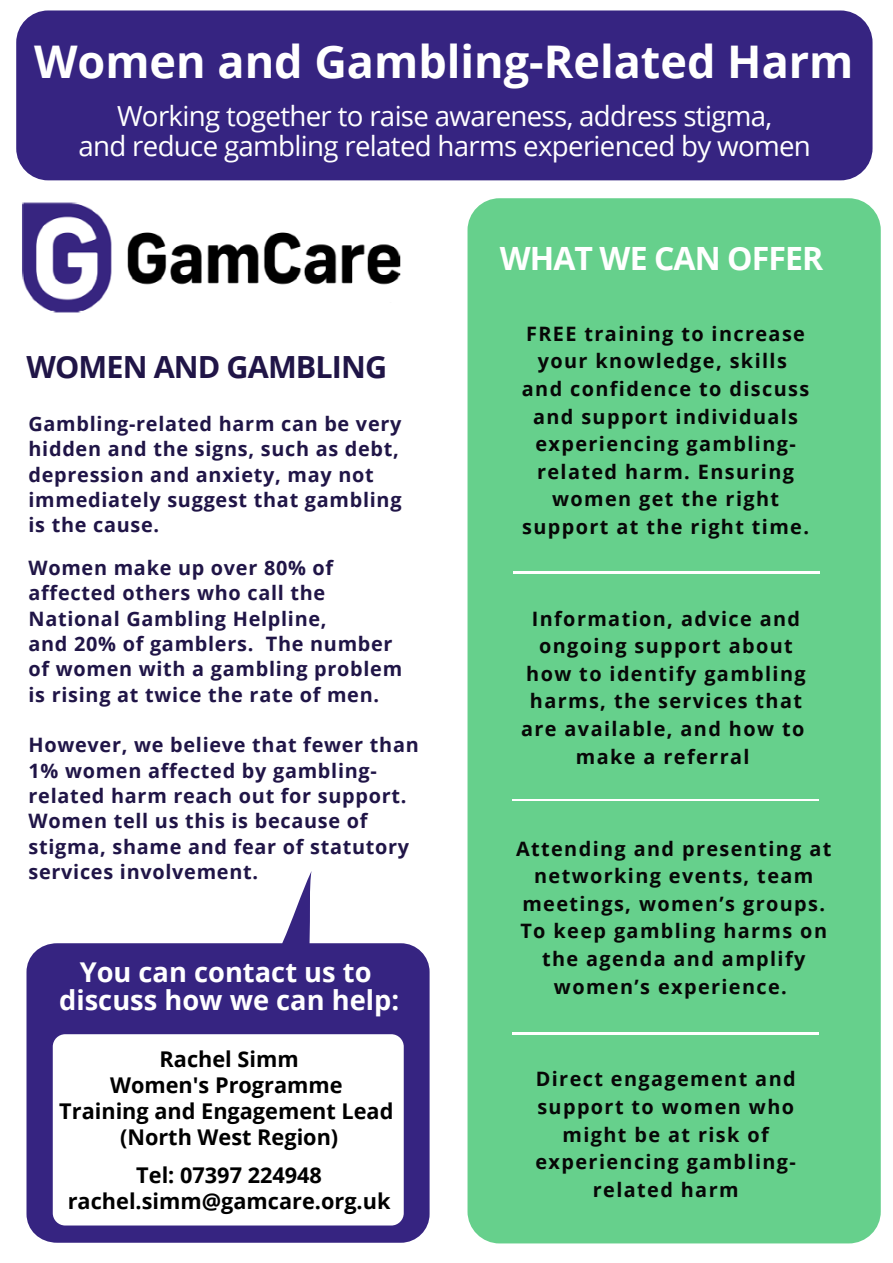
<style>
.page{position:relative;width:893px;height:1263px;background:#fff}
.page>*{position:absolute;margin:0;border:0;box-sizing:border-box;transform-origin:0 0}
.t1{font:700 45px "Open Sans";color:#fff}
.t2{font:700 32.03px "Open Sans";letter-spacing:-.03em;color:#fff}
.t3{font:700 30.53px "Open Sans";letter-spacing:-.03em;color:#201547}
.t4{font:27.67px "Open Sans";letter-spacing:-.025em;color:#fff}
.t5{font:700 27.3px "Open Sans";color:#fff}
.t6{font:700 21.67px "Open Sans";color:#000}
.t7{font:700 19.88px/27.6px "Open Sans";letter-spacing:.07em;color:#070707;text-align:center}
.t8{font:700 19.88px/25.3px "Open Sans";letter-spacing:.035em;color:#201547}
</style>
<div class="page">
<div style="left:467px;top:198px;width:413px;height:1045px;background:#66d08c;border-radius:32px"></div>
<hr style="left:513px;top:571px;width:306px;height:2px;background:#fff">
<img style="left:22px;top:202px;width:379px;height:111px">
<svg style="left:26px;top:871px;width:403px;height:372px;fill:#362481"></svg>
<hr style="left:512px;top:799px;width:307px;height:2px;background:#fff">
<hr style="left:512px;top:1032px;width:307px;height:2px;background:#fff">
<div style="left:53px;top:1034px;width:351px;height:191px;background:#fff;border-radius:12px"></div>
<div style="left:16px;top:10px;width:856px;height:170px;background:#362481;border-radius:32px"></div>
<p class="t1" style="left:34px;top:30px;width:821px">Women and Gambling-Related Harm</p>
<p class="t4" style="left:117px;top:96px;width:657px">Working together to raise awareness, address stigma,</p>
<p class="t4" style="left:78px;top:127px;width:734px">and reduce gambling related harms experienced by women</p>
<p class="t3" style="left:26px;top:345px;width:362px">WOMEN AND GAMBLING</p>
<p class="t8" style="left:28px;top:410px;width:374px">Gambling-related harm can be very hidden and the signs, such as debt, depression and anxiety, may not immediately suggest that gambling</p>
<p class="t8" style="left:28px;top:512px;width:132px">is the cause.</p>
<p class="t8" style="left:28px;top:555px;width:306px">Women make up over 80% of</p>
<p class="t8" style="left:28px;top:580px;width:298px">affected others who call the</p>
<p class="t8" style="left:28px;top:605px;width:300px">National Gambling Helpline,</p>
<p class="t8" style="left:28px;top:630px;width:366px">and 20% of gamblers. The number</p>
<p class="t8" style="left:28px;top:656px;width:375px">of women with a gambling problem</p>
<p class="t8" style="left:28px;top:681px;width:352px">is rising at twice the rate of men.</p>
<p class="t8" style="left:28px;top:732px;width:392px">However, we believe that fewer than<br>1% women affected by gambling&shy;related harm reach out for support.<br>Women tell us this is because of stigma, shame and fear of statutory services involvement.</p>
<p class="t5" style="left:80px;top:953px;width:293px">You can contact us to</p>
<p class="t5" style="left:59px;top:980px;width:341px">discuss how we can help:</p>
<p class="t6" style="left:160px;top:1044px;width:141px">Rachel Simm</p>
<p class="t6" style="left:110px;top:1070px;width:234px">Women's Programme</p>
<p class="t6" style="left:59px;top:1096px;width:336px">Training and Engagement Lead</p>
<p class="t6" style="left:120px;top:1122px;width:220px">(North West Region)</p>
<p class="t6" style="left:136px;top:1160px;width:187px">Tel: 07397 224948</p>
<p class="t6" style="left:68px;top:1186px;width:324px">rachel.simm@gamcare.org.uk</p>
<p class="t2" style="left:500px;top:236px;width:325px">WHAT WE CAN OFFER</p>
<p class="t7" style="left:526px;top:319px;width:280px">FREE training to increase your knowledge, skills</p>
<p class="t7" style="left:522px;top:374px;width:289px">and confidence to discuss and support individuals experiencing gambling&shy;related harm. Ensuring women get the right support at the right time.</p>
<p class="t7" style="left:521px;top:604px;width:286px">Information, advice and ongoing support about how to identify gambling harms, the services that are available, and how to</p>
<p class="t7" style="left:576px;top:742px;width:175px">make a referral</p>
<p class="t7" style="left:516px;top:834px;width:317px">Attending and presenting at networking events, team meetings, women’s groups.<br>To keep gambling harms on the agenda and amplify women’s experience.</p>
<p class="t7" style="left:535px;top:1065px;width:262px">Direct engagement and support to women who might be at risk of experiencing gambling&shy;related harm</p>
</div>
